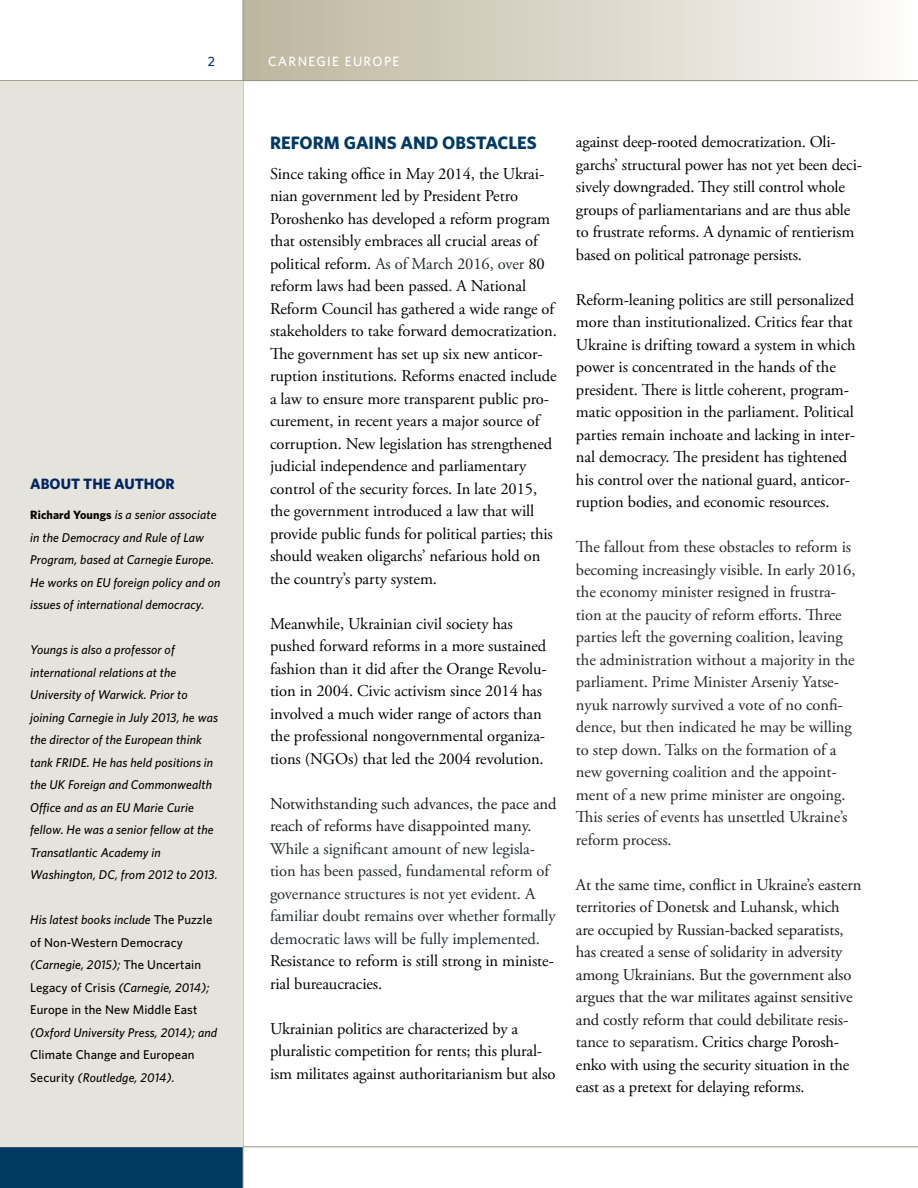
<style>
.page{position:relative;width:918px;height:1188px;background:#fff}
.page>*{position:absolute;margin:0;border:0;box-sizing:border-box;transform-origin:0 0}
.t1{font:700 18px "Whitney";color:#003a63}
.t2{font:16.5px/22.5px "Adobe Garamond Pro";letter-spacing:-.005em;color:#000}
.t3{font:16.5px/22.5px "Adobe Garamond Pro";letter-spacing:-.005em;color:#262626}
.t4{font:16.5px/22.5px "Adobe Garamond Pro";letter-spacing:-.01em;color:#1a1a1a}
.t5{font:16.5px/22.5px "Adobe Garamond Pro";letter-spacing:-.005em;color:#26282c}
.t6{font:700 15px "Whitney";color:#002561}
.t7{font:500 13.5px "Whitney";letter-spacing:.1em;color:#fff}
.t8{font:500 13.5px "Whitney";color:#003a63}
.t9{font:italic 500 12.75px/22.5px "Whitney";letter-spacing:.01em;color:#000}
.t10{font:500 12.75px/22.5px "Whitney";letter-spacing:.01em;color:#000}
.s1{font-weight:700;font-style:normal;font-size:12px}
.s2{font-style:italic}
.s3{color:#26282c}
.s4{color:#000}
</style>
<div class="page">
<div style="left:243px;top:0;width:675px;height:81px;background:linear-gradient(to right,#bcb59d,#fcfaf9)"></div>
<div style="left:0;top:1147px;width:243px;height:41px;background:#003a63"></div>
<hr style="left:0;top:1146px;width:918px;height:1px;background:#959482">
<hr style="left:243px;top:0;width:1px;height:1188px;background:#959482">
<hr style="left:0;top:80px;width:918px;height:1px;background:#959482">
<div style="left:0;top:81px;width:242px;height:1065px;background:#e4e3dc"></div>
<p class="t8" style="left:208px;top:53px;width:9px">2</p>
<p class="t7" style="left:268px;top:53px;width:133px">CARNEGIE EUROPE</p>
<p class="t6" style="left:30px;top:473px;width:146px">ABOUT THE AUTHOR</p>
<p class="t9" style="left:30px;top:503px;width:192px"><span class="s1">Richard Youngs</span> is a senior associate in the Democracy and Rule of Law Program, based at Carnegie Europe.<br>He works on EU foreign policy and on issues of international democracy.</p>
<p class="t9" style="left:30px;top:638px;width:189px">Youngs is also a professor of international relations at the<br>University of Warwick. Prior to joining Carnegie in July 2013, he was the director of the European think tank FRIDE. He has held positions in the UK Foreign and Commonwealth<br>Office and as an EU Marie Curie fellow. He was a senior fellow at the<br>Transatlantic Academy in<br>Washington, DC, from 2012 to 2013.</p>
<p class="t10" style="left:30px;top:908px;width:184px"><span class="s2">His latest books include</span> The Puzzle of Non-Western Democracy <span class="s2">(Carnegie, 2015);</span> The Uncertain<br>Legacy of Crisis <span class="s2">(Carnegie, 2014);<br></span>Europe in the New Middle East</p>
<p class="t9" style="left:30px;top:1021px;width:189px">(Oxford University Press, 2014); and</p>
<p class="t10" style="left:30px;top:1043px;width:166px">Climate Change and European<br>Security <span class="s2">(Routledge, 2014).</span></p>
<p class="t1" style="left:270px;top:131px;width:268px">REFORM GAINS AND OBSTACLES</p>
<p class="t2" style="left:270px;top:163px;width:288px">Since taking office in May 2014, the Ukrai&shy;nian government led by President Petro Poroshenko has developed a reform program that ostensibly embraces all crucial areas of political reform. <span class="s3">As of March 2016, over</span> 80 reform laws had been passed<span class="s3">.</span> A National Reform Council has gathered a wide range of stakeholders to take forward democratization.<br>The government has set up six new anticor&shy;ruption institutions. Reforms enacted include a law to ensure more transparent public pro&shy;curement, in recent years a major source of corruption. New legislation has strengthened judicial independence and parliamentary control of the security forces. In late 2015, the government introduced a law that will provide public funds for political parties; this should weaken oligarchs’ nefarious hold on the country’s party system.</p>
<p class="t2" style="left:270px;top:613px;width:278px">Meanwhile, Ukrainian civil society has pushed forward reforms in a more sustained fashion than it did after the Orange Revolu&shy;tion in 2004. Civic activism since 2014 has involved a much wider range of actors than the professional nongovernmental organiza&shy;tions (NGOs) that led the 2004 revolution.</p>
<p class="t4" style="left:270px;top:793px;width:288px">Notwithstanding such advances, the pace and reach of reforms have disappointed many.</p>
<p class="t5" style="left:270px;top:838px;width:287px">While a significant amount of new legisla&shy;tion has been passed, fundamental reform of governance structures is not yet evident. A familiar doubt remains over whether formally democratic laws will be fully implemented.</p>
<p class="t2" style="left:270px;top:950px;width:286px">Resistance to reform is still strong in ministe&shy;rial bureaucracies.</p>
<p class="t2" style="left:270px;top:1018px;width:287px">Ukrainian politics are characterized by a pluralistic competition for rents; this plural&shy;ism militates against authoritarianism but also</p>
<p class="t2" style="left:576px;top:131px;width:288px">against deep-rooted democratization. Oli&shy;garchs’ structural power has not yet been deci&shy;sively downgraded. They still control whole groups of parliamentarians and are thus able to frustrate reforms. A dynamic of rentierism based on political patronage persists.</p>
<p class="t2" style="left:576px;top:289px;width:281px">Reform-leaning politics are still personalized more than institutionalized. Critics fear that Ukraine is drifting toward a system in which power is concentrated in the hands of the president. There is little coherent, program&shy;matic opposition in the parliament. Political parties remain inchoate and lacking in inter&shy;nal democracy. The president has tightened his control over the national guard, anticor&shy;ruption bodies, and economic resources.</p>
<p class="t3" style="left:576px;top:536px;width:281px">The fallout from these obstacles to reform is becoming increasingly visible. In early 2016, the economy minister resigned in frustra&shy;tion at the paucity of reform efforts. Three parties left the governing coalition, leaving the administration without a majority in the parliament. Prime Minister Arseniy Yatse&shy;nyuk narrowly survived a vote of no confi&shy;dence, but then indicated he may be willing to step down. Talks on the formation of a new governing coalition and the appoint&shy;ment of a new prime minister are ongoing.<br>This series of events has unsettled Ukraine’s reform process.</p>
<p class="t4" style="left:576px;top:874px;width:287px">At the same time, conflict in Ukraine’s eastern territories of Donetsk and Luhansk, which are occupied by Russian-backed separatists, has created a sense of solidarity in adversity among Ukrainians. But the government also argues that the war militates against sensitive and costly reform that could debilitate resis&shy;tance to separatism. <span class="s4">Critics charge Porosh&shy;enko with using the security situation in the east as a pretext for delaying reforms.</span></p>
</div>
